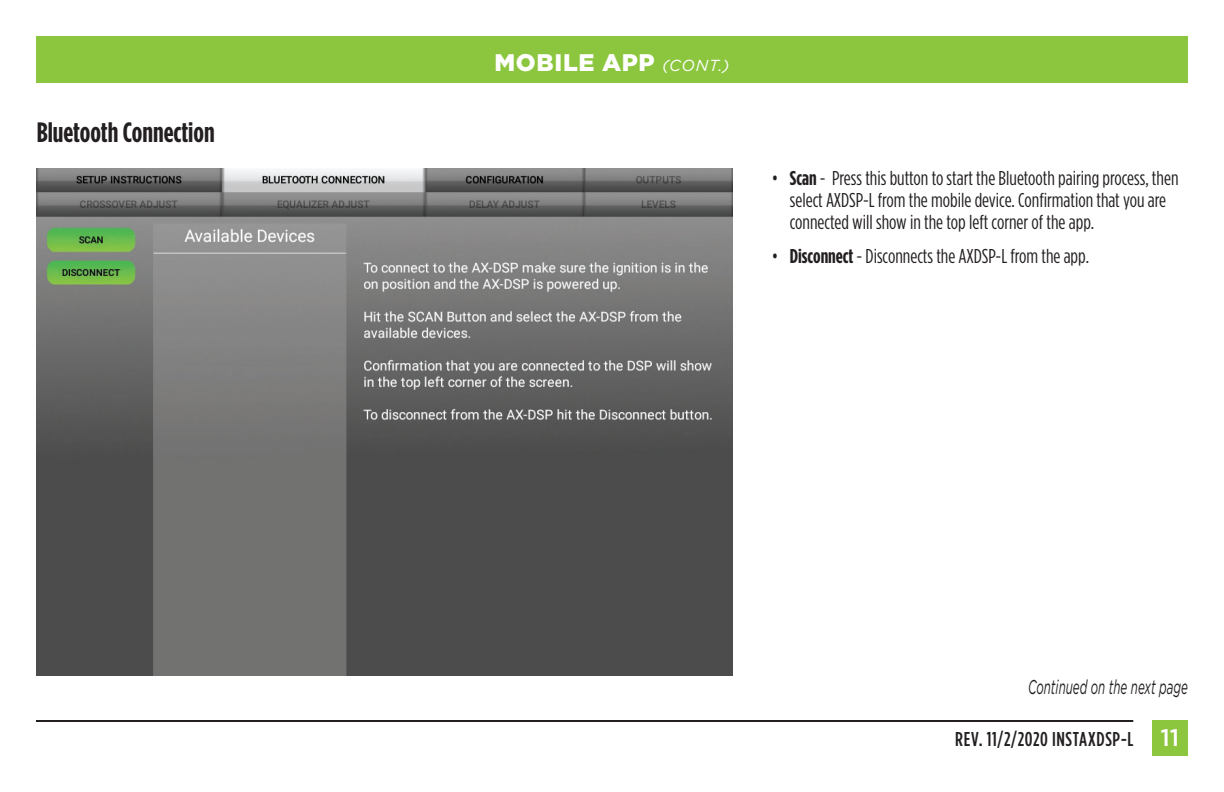
<style>
.page{position:relative;width:1224px;height:792px;background:#fff}
.page>*{position:absolute;margin:0;border:0;box-sizing:border-box;transform-origin:0 0}
.t1{font:700 28px "Gotham Condensed";color:#231f20}
.t2{font:900 24px "Gotham";letter-spacing:.03em;color:#fff}
.t3{font:20px/22px "Gotham Condensed";color:#231f20}
.t4{font:500 20px "Gotham Condensed";letter-spacing:.03em;color:#231f20}
.t5{font:italic 20px "Gotham";color:#231f20;scale:.58 1}
.s1{font-weight:400;font-style:italic;font-size:16px}
.s2{font-weight:700}
.s3{font-family:"Gotham";font-size:24px;color:#fff}
</style>
<div class="page">
<div style="left:36px;top:36px;width:1152px;height:46px;background:#8bc63e"></div>
<div style="left:1152px;top:720px;width:36px;height:36px;background:#8bc63e"></div>
<hr style="left:36px;top:720px;width:1097px;height:2px;background:#231f20">
<img style="left:37px;top:168px;width:695px;height:508px">
<h1 class="t1" style="left:37px;top:116px;width:179px">Bluetooth Connection</h1>
<p class="t2" style="left:494px;top:48px;width:237px">MOBILE APP <span class="s1">(CONT.)</span></p>
<p class="t3" style="left:790px;top:167px;width:390px;text-indent:-18px">• <span class="s2">Scan</span> - Press this button to start the Bluetooth pairing process, then select AXDSP-L from the mobile device. Confirmation that you are connected will show in the top left corner of the app.</p>
<p class="t3" style="left:772px;top:245px;width:319px">• <span class="s2">Disconnect</span> - Disconnects the AXDSP-L from the app.</p>
<p class="t5" style="left:1028px;top:676px;width:277px">Continued on the next page</p>
<p class="t4" style="left:955px;top:728px;width:226px">REV. 11/2/2020 INSTAXDSP-L <span class="s3">11</span></p>
</div>
